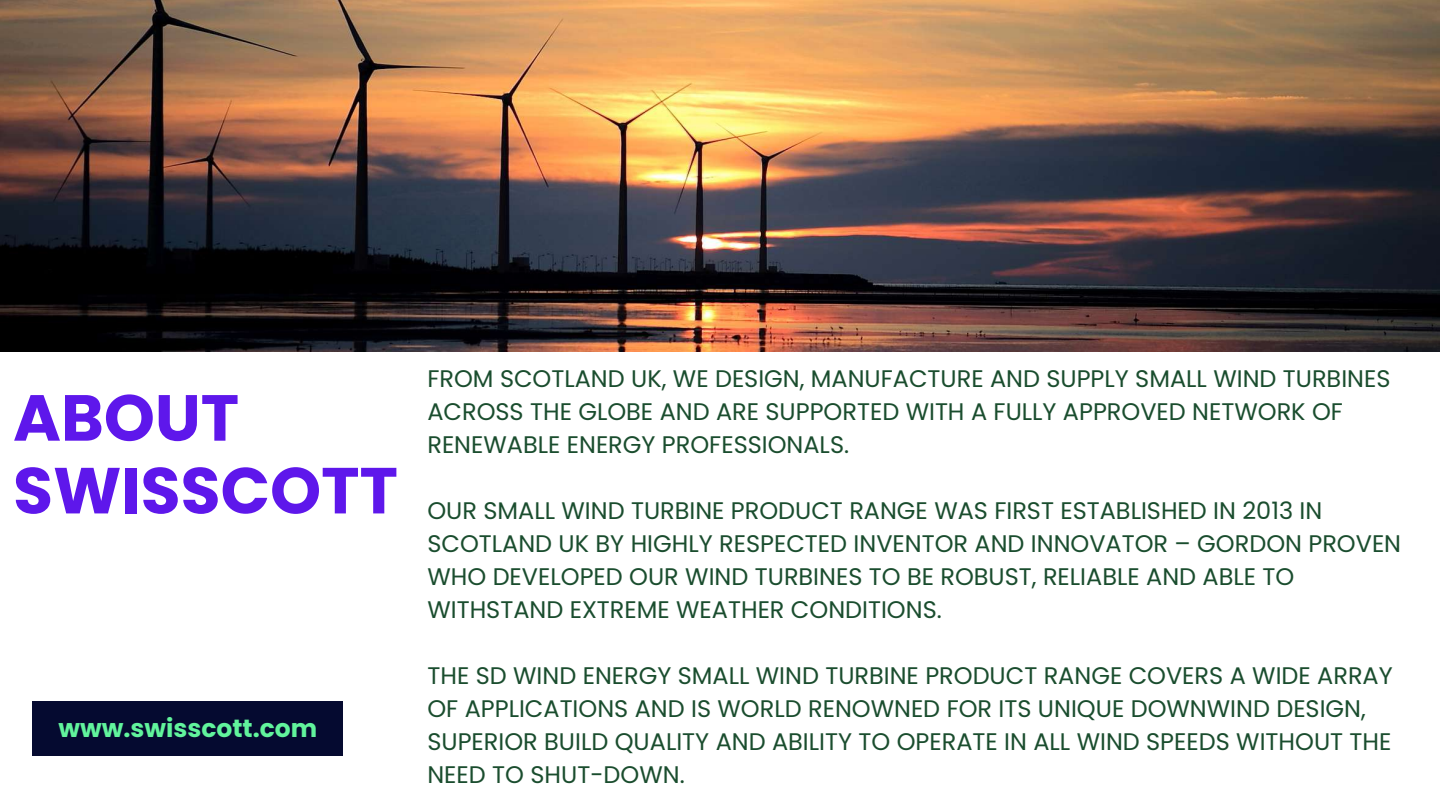
<style>
.page{position:relative;width:1440px;height:810px;background:#fff}
.page>*{position:absolute;margin:0;border:0;box-sizing:border-box;transform-origin:0 0}
.t1{font:700 65px/72.8px "Poppins";color:#5e17eb}
.t2{font:700 25px "Poppins";color:#61f49c}
.t3{font:24px/33px "Poppins";color:#1a4d2e}
</style>
<div class="page">
<img style="left:0;top:0;width:1440px;height:352px">
<div style="left:33px;top:702px;width:310px;height:54px;background:#050a30"></div>
<h1 class="t1" style="left:13px;top:382px;width:386px">ABOUT<br>SWISSCOTT</h1>
<p class="t2" style="left:59px;top:711px;width:260px">www.swisscott.com</p>
<p class="t3" style="left:427px;top:362px;width:965px">FROM SCOTLAND UK, WE DESIGN, MANUFACTURE AND SUPPLY SMALL WIND TURBINES<br>ACROSS THE GLOBE AND ARE SUPPORTED WITH A FULLY APPROVED NETWORK OF<br>RENEWABLE ENERGY PROFESSIONALS.</p>
<p class="t3" style="left:427px;top:494px;width:975px">OUR SMALL WIND TURBINE PRODUCT RANGE WAS FIRST ESTABLISHED IN 2013 IN SCOTLAND UK BY HIGHLY RESPECTED INVENTOR AND INNOVATOR – GORDON PROVEN WHO DEVELOPED OUR WIND TURBINES TO BE ROBUST, RELIABLE AND ABLE TO WITHSTAND EXTREME WEATHER CONDITIONS.</p>
<p class="t3" style="left:427px;top:659px;width:967px">THE SD WIND ENERGY SMALL WIND TURBINE PRODUCT RANGE COVERS A WIDE ARRAY OF APPLICATIONS AND IS WORLD RENOWNED FOR ITS UNIQUE DOWNWIND DESIGN, SUPERIOR BUILD QUALITY AND ABILITY TO OPERATE IN ALL WIND SPEEDS WITHOUT THE NEED TO SHUT-DOWN.</p>
</div>
